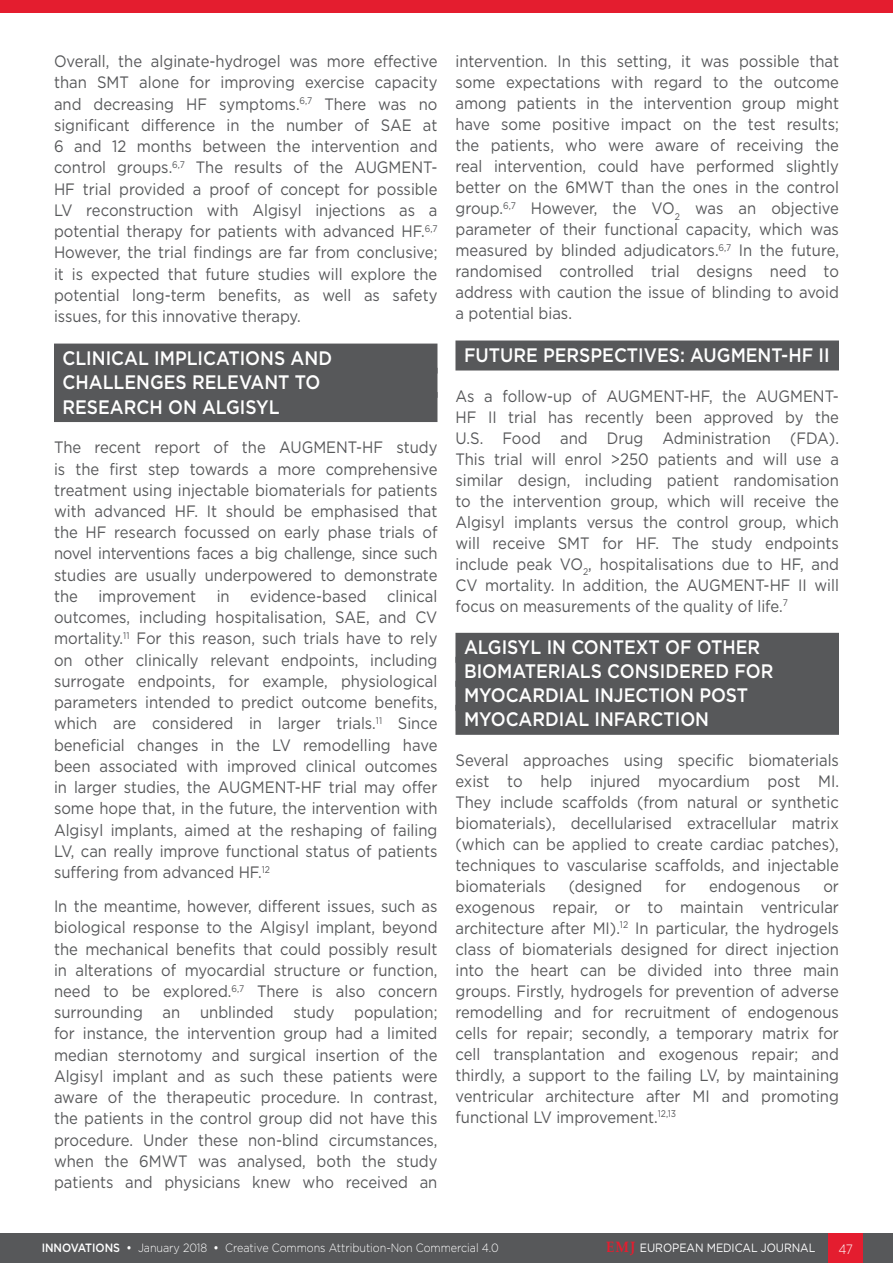
<style>
.page{position:relative;width:893px;height:1263px;background:#fff}
.page>*{position:absolute;margin:0;border:0;box-sizing:border-box;transform-origin:0 0}
._8__Heading_1{font:500 19.5px "Gotham";color:#fff;scale:.9 1}
._11__Main_text{font:16.5px/21.3px "Gotham";color:#57585a;text-align:justify;scale:.9 1}
.t1{font:300 13.5px "Gotham";color:#fff;scale:.9 1}
.t2{font:300 12px "Gotham";letter-spacing:-.005em;color:#fff;scale:.9 1}
.t3{font:12px "Gotham";letter-spacing:-.005em;color:#fff;scale:.9 1}
.s1{font-weight:500}
.s2{font-family:"Palatino Linotype";font-weight:700;font-size:15px;color:#e41d2f}
</style>
<div class="page">
<div style="left:0;top:1233px;width:893px;height:30px;background:#57585a"></div>
<div style="left:829px;top:1233px;width:34px;height:30px;background:#e41d2f"></div>
<div style="left:54px;top:344px;width:383px;height:30px;background:#57585a"></div>
<div style="left:54px;top:368px;width:383px;height:30px;background:#57585a"></div>
<div style="left:54px;top:392px;width:383px;height:30px;background:#57585a"></div>
<div style="left:455px;top:340px;width:384px;height:30px;background:#57585a"></div>
<div style="left:455px;top:633px;width:384px;height:30px;background:#57585a"></div>
<div style="left:455px;top:657px;width:384px;height:30px;background:#57585a"></div>
<div style="left:455px;top:681px;width:384px;height:30px;background:#57585a"></div>
<div style="left:455px;top:705px;width:384px;height:30px;background:#57585a"></div>
<div style="left:0;top:0;width:893px;height:12px;background:#e41d2f"></div>
<p class="_11__Main_text" style="left:54px;top:50px;width:428px">Overall, the alginate-hydrogel was more effective than SMT alone for improving exercise capacity and decreasing HF symptoms.<sup>6,7</sup> There was no significant difference in the number of SAE at 6 and 12 months between the intervention and control groups.<sup>6,7</sup> The results of the AUGMENT-HF trial provided a proof of concept for possible LV reconstruction with Algisyl injections as a potential therapy for patients with advanced HF.<sup>6,7<br></sup>However, the trial findings are far from conclusive; it is expected that future studies will explore the potential long-term benefits, as well as safety issues, for this innovative therapy.</p>
<p class="_8__Heading_1" style="left:63px;top:345px;width:301px">CLINICAL IMPLICATIONS AND</p>
<p class="_8__Heading_1" style="left:63px;top:370px;width:288px">CHALLENGES RELEVANT TO</p>
<p class="_8__Heading_1" style="left:63px;top:394px;width:243px">RESEARCH ON ALGISYL</p>
<p class="_11__Main_text" style="left:54px;top:436px;width:428px">The recent report of the AUGMENT-HF study is the first step towards a more comprehensive treatment using injectable biomaterials for patients with advanced HF. It should be emphasised that the HF research focussed on early phase trials of novel interventions faces a big challenge, since such studies are usually underpowered to demonstrate the improvement in evidence-based clinical outcomes, including hospitalisation, SAE, and CV mortality.<sup>11</sup> For this reason, such trials have to rely on other clinically relevant endpoints, including surrogate endpoints, for example, physiological parameters intended to predict outcome benefits, which are considered in larger trials.<sup>11</sup> Since beneficial changes in the LV remodelling have been associated with improved clinical outcomes in larger studies, the AUGMENT-HF trial may offer some hope that, in the future, the intervention with Algisyl implants, aimed at the reshaping of failing LV, can really improve functional status of patients suffering from advanced HF.<sup>12</sup></p>
<p class="_11__Main_text" style="left:54px;top:895px;width:428px">In the meantime, however, different issues, such as biological response to the Algisyl implant, beyond the mechanical benefits that could possibly result in alterations of myocardial structure or function, need to be explored.<sup>6,7</sup> There is also concern surrounding an unblinded study population; for instance, the intervention group had a limited median sternotomy and surgical insertion of the Algisyl implant and as such these patients were aware of the therapeutic procedure. In contrast, the patients in the control group did not have this procedure. Under these non-blind circumstances, when the 6MWT was analysed, both the study patients and physicians knew who received an</p>
<p class="_11__Main_text" style="left:455px;top:51px;width:428px">intervention. In this setting, it was possible that some expectations with regard to the outcome among patients in the intervention group might have some positive impact on the test results; the patients, who were aware of receiving the real intervention, could have performed slightly better on the 6MWT than the ones in the control group.<sup>6,7</sup> However, the VO<sub>2</sub> was an objective parameter of their functional capacity, which was measured by blinded adjudicators.<sup>6,7</sup> In the future, randomised controlled trial designs need to address with caution the issue of blinding to avoid a potential bias.</p>
<p class="_8__Heading_1" style="left:464px;top:342px;width:408px">FUTURE PERSPECTIVES: AUGMENT-HF II</p>
<p class="_11__Main_text" style="left:455px;top:385px;width:428px">As a follow-up of AUGMENT-HF, the AUGMENT-HF II trial has recently been approved by the U.S. Food and Drug Administration (FDA).<br>This trial will enrol &gt;250 patients and will use a similar design, including patient randomisation to the intervention group, which will receive the Algisyl implants versus the control group, which will receive SMT for HF. The study endpoints include peak VO<sub>2</sub>, hospitalisations due to HF, and CV mortality. In addition, the AUGMENT-HF II will focus on measurements of the quality of life.<sup>7</sup></p>
<p class="_8__Heading_1" style="left:464px;top:635px;width:331px">ALGISYL IN CONTEXT OF OTHER</p>
<p class="_8__Heading_1" style="left:464px;top:659px;width:345px">BIOMATERIALS CONSIDERED FOR</p>
<p class="_8__Heading_1" style="left:464px;top:683px;width:317px">MYOCARDIAL INJECTION POST</p>
<p class="_8__Heading_1" style="left:464px;top:707px;width:274px">MYOCARDIAL INFARCTION</p>
<p class="_11__Main_text" style="left:455px;top:749px;width:428px">Several approaches using specific biomaterials exist to help injured myocardium post MI.<br>They include scaffolds (from natural or synthetic biomaterials), decellularised extracellular matrix (which can be applied to create cardiac patches), techniques to vascularise scaffolds, and injectable biomaterials</p>
<p class="_11__Main_text" style="left:569px;top:875px;width:83px">(designed</p>
<p class="_11__Main_text" style="left:665px;top:875px;width:25px">for</p>
<p class="_11__Main_text" style="left:709px;top:875px;width:103px">endogenous</p>
<p class="_11__Main_text" style="left:455px;top:875px;width:428px;text-indent:368px">or exogenous repair, or to maintain ventricular architecture after MI).<sup>12</sup> In particular, the hydrogels class of biomaterials designed for direct injection into the heart can be divided into three main groups. Firstly, hydrogels for prevention of adverse remodelling and for recruitment of endogenous cells for repair; secondly, a temporary matrix for cell transplantation and exogenous repair; and thirdly, a support to the failing LV, by maintaining ventricular architecture after MI and promoting functional LV improvement.<sup>12,13</sup></p>
<p class="t2" style="left:42px;top:1240px;width:509px"><span class="s1">INNOVATIONS •</span> January 2018 <span class="s1">•</span> Creative Commons Attribution-Non Commercial 4.0</p>
<p class="t3" style="left:606px;top:1240px;width:234px"><span class="s2">EMJ</span> EUROPEAN MEDICAL JOURNAL</p>
<p class="t1" style="left:838px;top:1240px;width:18px">47</p>
</div>
